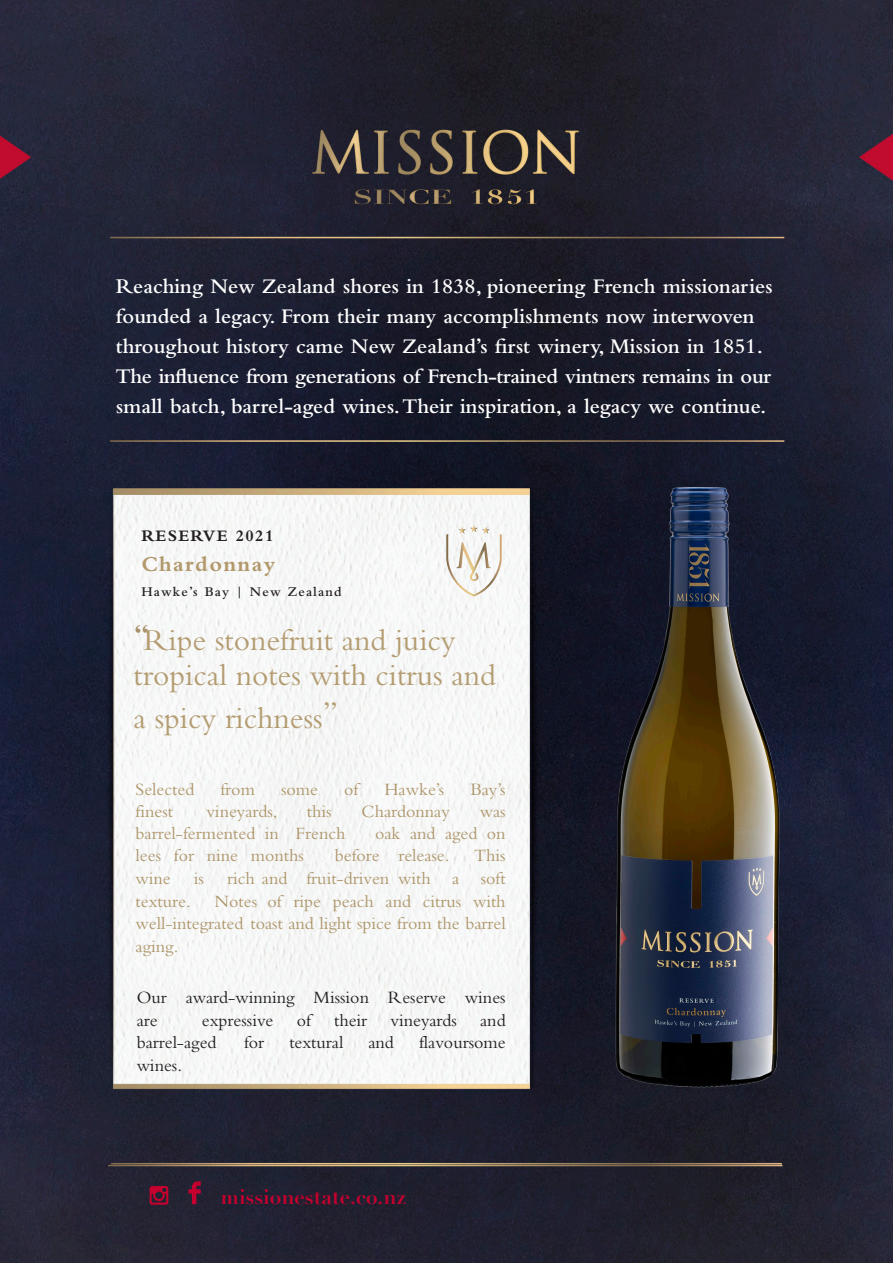
<style>
.page{position:relative;width:893px;height:1263px;background:#fff}
.page>*{position:absolute;margin:0;border:0;box-sizing:border-box;transform-origin:0 0}
.t1{font:31.5px/35.2px "Bembo Std";color:#b49c71}
.t2{font:700 22.35px "Bembo Std";letter-spacing:.06em;color:#b2996c}
.t3{font:600 21.75px/30px "Bembo";color:#fff}
.t4{font:700 20.85px "Didot";color:#c5002e}
.t5{font:18px/22.4px "Bembo Std";color:#ae966b;text-align:justify}
.t6{font:18px/22.5px "Bembo Std";color:#231f20}
.t7{font:700 16.65px "Bembo";letter-spacing:.08em;color:#231f20}
.t8{font:600 13.95px "Bembo";letter-spacing:.08em;color:#231f20}
.s1{font-family:"Bembo Std"}
.s2{font-family:"Bembo";font-weight:600;color:#a79168}
</style>
<div class="page">
<img style="left:0;top:1px;width:893px;height:1262px">
<svg style="left:150px;top:1186px;width:18px;height:19px"></svg>
<svg style="left:188px;top:1181px;width:13px;height:23px"></svg>
<svg style="left:446px;top:525px;width:56px;height:71px"></svg>
<hr style="left:111px;top:1163px;width:671px;height:1px;background:#fff">
<img style="left:616px;top:487px;width:163px;height:601px">
<p class="t3" style="left:116px;top:271px;width:658px">Reaching New Zealand shores in 1838, pioneering French missionaries founded a legacy. From their many accomplishments now interwoven throughout history came New Zealand’s first winery, Mission in 1851.<br>The influence from generations of French-trained vintners remains in our small batch, barrel-aged wines. Their inspiration, a legacy we continue.</p>
<p class="t7" style="left:141px;top:527px;width:133px">RESERVE 20<span class="s1">21</span></p>
<p class="t2" style="left:141px;top:551px;width:136px">Chardonnay</p>
<p class="t8" style="left:141px;top:583px;width:202px">Hawke’s Bay | New Zealand</p>
<p class="t1" style="left:134px;top:622px;width:364px"><span class="s2">“</span>Ripe stonefruit and juicy tropical notes with citrus and</p>
<p class="t1" style="left:134px;top:699px;width:206px">a spicy richness”</p>
<p class="t5" style="left:136px;top:778px;width:60px">Selected</p>
<p class="t5" style="left:220px;top:778px;width:36px">from</p>
<p class="t5" style="left:281px;top:778px;width:38px">some</p>
<p class="t5" style="left:344px;top:778px;width:16px">of</p>
<p class="t5" style="left:384px;top:778px;width:61px">Hawke’s</p>
<p class="t5" style="left:470px;top:778px;width:37px">Bay’s</p>
<p class="t5" style="left:136px;top:799px;width:39px">finest</p>
<p class="t5" style="left:206px;top:799px;width:73px">vineyards,</p>
<p class="t5" style="left:307px;top:799px;width:26px">this</p>
<p class="t5" style="left:362px;top:799px;width:90px">Chardonnay</p>
<p class="t5" style="left:480px;top:799px;width:27px">was</p>
<p class="t5" style="left:136px;top:822px;width:211px">barrel-fermented in French</p>
<p class="t5" style="left:375px;top:822px;width:132px">oak and aged on</p>
<p class="t5" style="left:136px;top:844px;width:170px">lees for nine months</p>
<p class="t5" style="left:335px;top:844px;width:116px">before release.</p>
<p class="t5" style="left:474px;top:844px;width:33px">This</p>
<p class="t5" style="left:136px;top:867px;width:37px">wine</p>
<p class="t5" style="left:194px;top:867px;width:12px">is</p>
<p class="t5" style="left:227px;top:867px;width:280px">rich and fruit-driven with a soft</p>
<p class="t5" style="left:136px;top:890px;width:57px">texture.</p>
<p class="t5" style="left:136px;top:890px;width:372px;text-indent:79px">Notes of ripe peach and citrus with well-integrated toast and light spice from the barrel aging.</p>
<p class="t6" style="left:137px;top:986px;width:370px">Our award-winning Mission Reserve wines are</p>
<p class="t6" style="left:202px;top:1008px;width:73px">expressive</p>
<p class="t6" style="left:297px;top:1008px;width:16px">of</p>
<p class="t6" style="left:334px;top:1008px;width:35px">their</p>
<p class="t6" style="left:390px;top:1008px;width:68px">vineyards</p>
<p class="t6" style="left:480px;top:1008px;width:27px">and</p>
<p class="t6" style="left:137px;top:1031px;width:81px">barrel-aged</p>
<p class="t6" style="left:244px;top:1031px;width:22px">for</p>
<p class="t6" style="left:289px;top:1031px;width:56px">textural</p>
<p class="t6" style="left:368px;top:1031px;width:27px">and</p>
<p class="t6" style="left:419px;top:1031px;width:88px">flavoursome</p>
<p class="t6" style="left:137px;top:1053px;width:47px">wines.</p>
<p class="t4" style="left:221px;top:1183px;width:187px">missionestate.co.nz</p>
</div>
